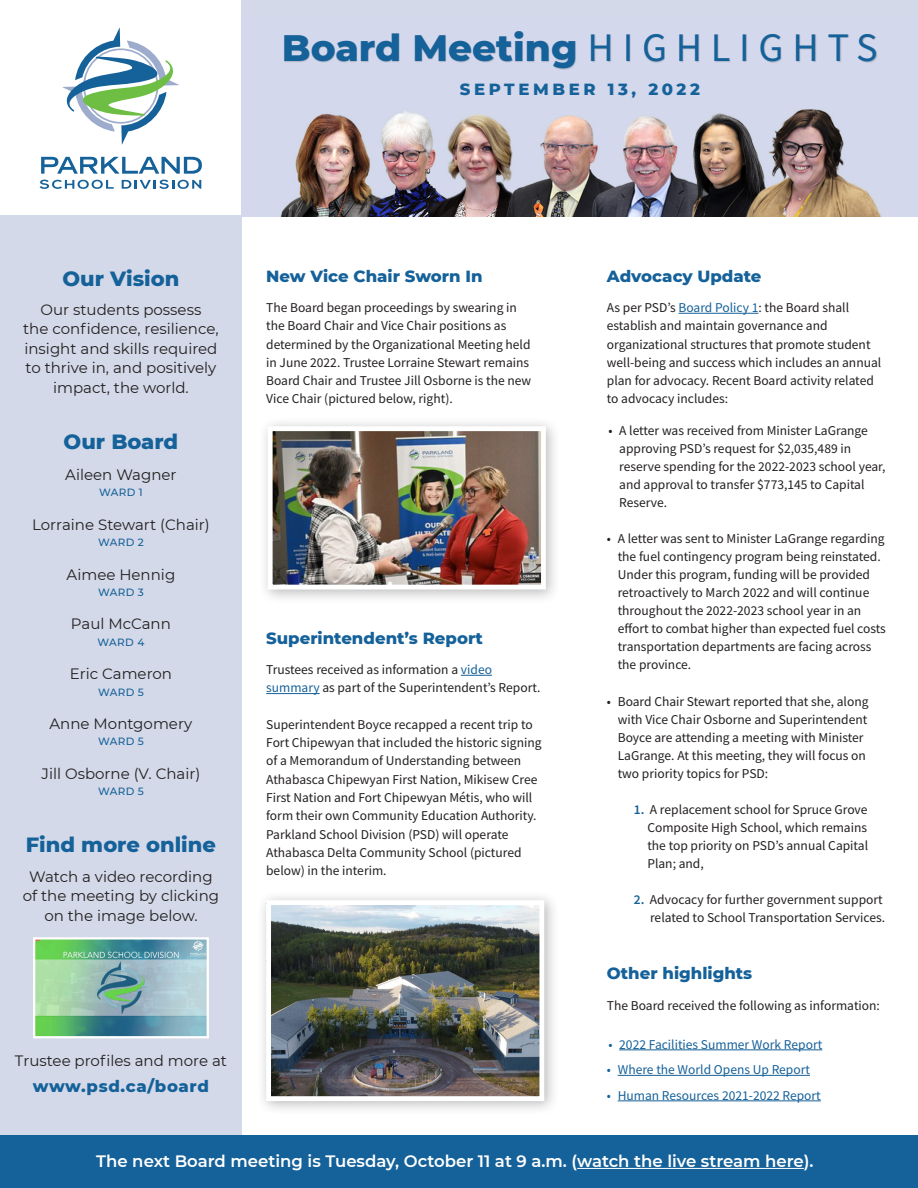
<style>
.page{position:relative;width:918px;height:1188px;background:#fff}
.page>*{position:absolute;margin:0;border:0;box-sizing:border-box;transform-origin:0 0}
.t1{font:800 37.5px "Montserrat";color:#156199}
.t2{font:800 21px "Montserrat";color:#156199}
.t3{font:600 16.5px "Montserrat";color:#fff}
.t4{font:800 16.5px "Montserrat";color:#156199}
.t5{font:800 16.5px "Montserrat";letter-spacing:.22em;color:#156199}
.t6{font:800 16.5px "Montserrat";letter-spacing:.04em;color:#156199}
.t7{font:15px/19.5px "Montserrat";color:#231f20;text-align:center}
.Paragraph_Style_1{font:13.5px/18.3px "Source Sans Pro";color:#231f20}
.Paragraph_Style_1-2{font:13.5px "Source Sans Pro";color:#156199}
.t8{font:500 10.5px "Montserrat";letter-spacing:.03em;color:#156199}
.s1{font-family:"Source Sans Pro";font-weight:400;font-size:40.5px}
.s2{color:#156199}
.s3{font-weight:600;color:#156199}
</style>
<div class="page">
<div style="left:0;top:215px;width:242px;height:928px;background:#d3d9e8"></div>
<div style="left:242px;top:0;width:676px;height:216px;background:#d3d9e8"></div>
<img style="left:281px;top:109px;width:600px;height:107px">
<svg style="left:41px;top:157px;width:161px;height:17px"></svg>
<svg style="left:40px;top:180px;width:74px;height:9px"></svg>
<svg style="left:122px;top:180px;width:79px;height:9px"></svg>
<svg style="left:62px;top:27px;width:117px;height:118px"></svg>
<div style="left:284px;top:31px;width:593px;height:39px;background:#231f20;opacity:.2"></div>
<div style="left:0;top:1135px;width:918px;height:53px;background:#156199"></div>
<hr style="left:577px;top:1168px;width:227px;height:1px;background:#fff">
<img style="left:36px;top:940px;width:170px;height:95px">
<div style="left:33px;top:937px;width:176px;height:101px;border:2px solid #fff"></div>
<hr style="left:679px;top:313px;width:80px;height:1px;background:#156199">
<hr style="left:461px;top:675px;width:31px;height:1px;background:#156199">
<hr style="left:266px;top:693px;width:54px;height:1px;background:#156199">
<hr style="left:619px;top:1050px;width:203px;height:1px;background:#156199">
<hr style="left:618px;top:1075px;width:192px;height:1px;background:#156199">
<hr style="left:618px;top:1101px;width:203px;height:1px;background:#156199">
<div style="left:258px;top:417px;width:303px;height:187px;background:#231f20;opacity:.3"></div>
<img style="left:274px;top:432px;width:266px;height:152px">
<div style="left:268px;top:426px;width:278px;height:164px;border:5px solid #fff"></div>
<div style="left:257px;top:891px;width:302px;height:225px;background:#231f20;opacity:.3"></div>
<img style="left:272px;top:906px;width:266px;height:189px">
<div style="left:266px;top:900px;width:278px;height:201px;border:5px solid #fff"></div>
<p class="t1" style="left:282px;top:20px;width:597px">Board Meeting <span class="s1">HIGHLIGHTS</span></p>
<p class="t5" style="left:460px;top:77px;width:242px">SEPTEMBER 13, 2022</p>
<p class="t2" style="left:62px;top:263px;width:119px">Our Vision</p>
<p class="t7" style="left:41px;top:299px;width:162px">Our students possess</p>
<p class="t7" style="left:23px;top:319px;width:197px">the confidence, resilience, insight and skills required to thrive in, and positively impact, the world.</p>
<p class="t2" style="left:64px;top:427px;width:116px">Our Board</p>
<p class="t7" style="left:65px;top:464px;width:113px">Aileen Wagner</p>
<p class="t8" style="left:99px;top:485px;width:45px">WARD 1</p>
<p class="t7" style="left:32px;top:514px;width:179px">Lorraine Stewart (Chair)</p>
<p class="t8" style="left:98px;top:535px;width:47px">WARD 2</p>
<p class="t7" style="left:67px;top:564px;width:110px">Aimee Hennig</p>
<p class="t8" style="left:98px;top:585px;width:47px">WARD 3</p>
<p class="t7" style="left:71px;top:614px;width:102px">Paul McCann</p>
<p class="t8" style="left:98px;top:635px;width:48px">WARD 4</p>
<p class="t7" style="left:70px;top:664px;width:104px">Eric Cameron</p>
<p class="t8" style="left:98px;top:685px;width:47px">WARD 5</p>
<p class="t7" style="left:50px;top:713px;width:144px">Anne Montgomery</p>
<p class="t8" style="left:98px;top:734px;width:47px">WARD 5</p>
<p class="t7" style="left:42px;top:763px;width:160px">Jill Osborne (V. Chair)</p>
<p class="t8" style="left:98px;top:784px;width:47px">WARD 5</p>
<p class="t2" style="left:26px;top:829px;width:192px">Find more online</p>
<p class="t7" style="left:29px;top:866px;width:185px">Watch a video recording</p>
<p class="t7" style="left:23px;top:886px;width:198px">of the meeting by clicking on the image below.</p>
<p class="t4" style="left:266px;top:264px;width:218px">New Vice Chair Sworn In</p>
<p class="Paragraph_Style_1" style="left:266px;top:298px;width:267px">The Board began proceedings by swearing in the Board Chair and Vice Chair positions as determined by the Organizational Meeting held in June 2022. Trustee Lorraine Stewart remains Board Chair and Trustee Jill Osborne is the new Vice Chair (pictured below, right).</p>
<p class="t4" style="left:266px;top:626px;width:218px">Superintendent’s Report</p>
<p class="Paragraph_Style_1" style="left:266px;top:660px;width:276px">Trustees received as information a <span class="s2">video summary</span> as part of the Superintendent’s Report.</p>
<p class="Paragraph_Style_1" style="left:266px;top:715px;width:277px">Superintendent Boyce recapped a recent trip to Fort Chipewyan that included the historic signing of a Memorandum of Understanding between Athabasca Chipewyan First Nation, Mikisew Cree First Nation and Fort Chipewyan Métis, who will form their own Community Education Authority.<br>Parkland School Division (PSD) will operate Athabasca Delta Community School (pictured below) in the interim.</p>
<p class="t7" style="left:15px;top:1051px;width:214px">Trustee profiles and more at</p>
<p class="t6" style="left:33px;top:1074px;width:177px">www.psd.ca/board</p>
<p class="t4" style="left:607px;top:264px;width:156px">Advocacy Update</p>
<p class="Paragraph_Style_1" style="left:607px;top:298px;width:276px">As per PSD’s <span class="s2">Board Policy 1</span>: the Board shall establish and maintain governance and organizational structures that promote student well-being and success which includes an annual plan for advocacy. Recent Board activity related to advocacy includes:</p>
<p class="Paragraph_Style_1" style="left:619px;top:421px;width:268px;text-indent:-11px">• A letter was received from Minister LaGrange approving PSD’s request for $2,035,489 in reserve spending for the 2022-2023 school year, and approval to transfer $773,145 to Capital Reserve.</p>
<p class="Paragraph_Style_1" style="left:618px;top:530px;width:270px;text-indent:-11px">• A letter was sent to Minister LaGrange regarding the fuel contingency program being reinstated.<br>Under this program, funding will be provided retroactively to March 2022 and will continue throughout the 2022-2023 school year in an effort to combat higher than expected fuel costs transportation departments are facing across the province.</p>
<p class="Paragraph_Style_1" style="left:618px;top:692px;width:252px;text-indent:-11px">• Board Chair Stewart reported that she, along with Vice Chair Osborne and Superintendent Boyce are attending a meeting with Minister LaGrange. At this meeting, they will focus on two priority topics for PSD:</p>
<p class="Paragraph_Style_1" style="left:634px;top:800px;width:235px"><span class="s3">1.</span> A replacement school for Spruce Grove</p>
<p class="Paragraph_Style_1" style="left:647px;top:818px;width:221px">Composite High School, which remains</p>
<p class="Paragraph_Style_1" style="left:647px;top:836px;width:222px">the top priority on PSD’s annual Capital</p>
<p class="Paragraph_Style_1" style="left:647px;top:854px;width:58px">Plan; and,</p>
<p class="Paragraph_Style_1" style="left:634px;top:890px;width:250px"><span class="s3">2.</span> Advocacy for further government support</p>
<p class="Paragraph_Style_1" style="left:650px;top:908px;width:237px">related to School Transportation Services.</p>
<p class="t4" style="left:607px;top:961px;width:147px">Other highlights</p>
<p class="Paragraph_Style_1" style="left:607px;top:996px;width:275px">The Board received the following as information:</p>
<p class="Paragraph_Style_1-2" style="left:608px;top:1035px;width:215px">• 2022 Facilities Summer Work Report</p>
<p class="Paragraph_Style_1-2" style="left:607px;top:1061px;width:205px">• Where the World Opens Up Report</p>
<p class="Paragraph_Style_1-2" style="left:607px;top:1086px;width:215px">• Human Resources 2021-2022 Report</p>
<p class="t3" style="left:96px;top:1150px;width:719px">The next Board meeting is Tuesday, October 11 at 9 a.m. (watch the live stream here).</p>
</div>
